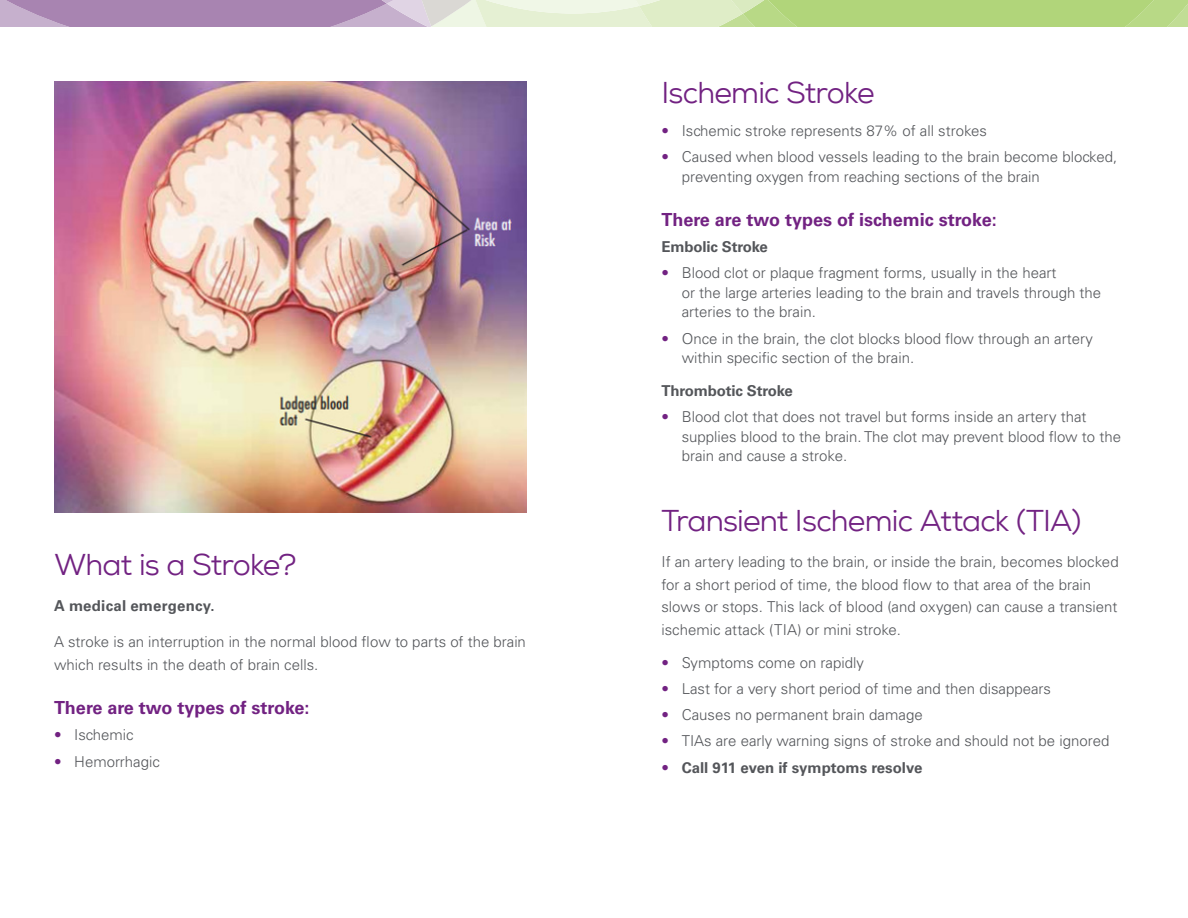
<style>
.page{position:relative;width:1188px;height:918px;background:#fff}
.page>*{position:absolute;margin:0;border:0;box-sizing:border-box;transform-origin:0 0}
.t1{font:30px "Nexa";letter-spacing:-.03em;color:#722282}
.t2{font:700 18px "Univers LT Std";color:#722282}
.t3{font:300 15px/19.5px "Univers LT Std";color:#54565a}
.t4{font:700 15px "Univers LT Std";color:#54565a}
.s1{color:#722282}
.s2{font-weight:300;color:#722282}
</style>
<div class="page">
<svg style="left:0;top:0;width:1188px;height:27px;background:#bfc3a9"></svg>
<img style="left:54px;top:81px;width:472px;height:432px">
<h1 class="t1" style="left:54px;top:546px;width:244px">What is a Stroke?</h1>
<p class="t4" style="left:54px;top:597px;width:162px">A medical emergency.</p>
<p class="t3" style="left:54px;top:631px;width:473px;line-height:22.5px">A stroke is an interruption in the normal blood flow to parts of the brain which results in the death of brain cells.</p>
<p class="t2" style="left:54px;top:697px;width:257px">There are two types of stroke:</p>
<p class="t3" style="left:54px;top:725px;width:81px"><span class="s1">•</span> Ischemic</p>
<p class="t3" style="left:54px;top:752px;width:107px"><span class="s1">•</span> Hemorrhagic</p>
<h1 class="t1" style="left:662px;top:74px;width:215px">Ischemic Stroke</h1>
<p class="t3" style="left:662px;top:121px;width:327px"><span class="s1">•</span> Ischemic stroke represents 87% of all strokes</p>
<p class="t3" style="left:682px;top:147px;width:437px;text-indent:-20px"><span class="s1">•</span> Caused when blood vessels leading to the brain become blocked, preventing oxygen from reaching sections of the brain</p>
<p class="t2" style="left:662px;top:209px;width:337px">There are two types of ischemic stroke:</p>
<p class="t4" style="left:662px;top:238px;width:108px">Embolic Stroke</p>
<p class="t3" style="left:682px;top:263px;width:421px;text-indent:-20px"><span class="s1">•</span> Blood clot or plaque fragment forms, usually in the heart<br>or the large arteries leading to the brain and travels through the arteries to the brain.</p>
<p class="t3" style="left:682px;top:329px;width:413px;text-indent:-20px"><span class="s1">•</span> Once in the brain, the clot blocks blood flow through an artery within specific section of the brain.</p>
<p class="t4" style="left:662px;top:382px;width:133px">Thrombotic Stroke</p>
<p class="t3" style="left:682px;top:407px;width:441px;text-indent:-20px"><span class="s1">•</span> Blood clot that does not travel but forms inside an artery that supplies blood to the brain. The clot may prevent blood flow to the brain and cause a stroke.</p>
<h1 class="t1" style="left:662px;top:502px;width:421px">Transient Ischemic Attack (TIA)</h1>
<p class="t3" style="left:662px;top:551px;width:459px;line-height:22.5px">If an artery leading to the brain, or inside the brain, becomes blocked for a short period of time, the blood flow to that area of the brain slows or stops. This lack of blood (and oxygen) can cause a transient ischemic attack (TIA) or mini stroke.</p>
<p class="t3" style="left:662px;top:653px;width:204px"><span class="s1">•</span> Symptoms come on rapidly</p>
<p class="t3" style="left:662px;top:679px;width:391px"><span class="s1">•</span> Last for a very short period of time and then disappears</p>
<p class="t3" style="left:662px;top:705px;width:263px"><span class="s1">•</span> Causes no permanent brain damage</p>
<p class="t3" style="left:662px;top:731px;width:449px"><span class="s1">•</span> TIAs are early warning signs of stroke and should not be ignored</p>
<p class="t4" style="left:662px;top:759px;width:262px"><span class="s2">•</span> Call 911 even if symptoms resolve</p>
</div>
